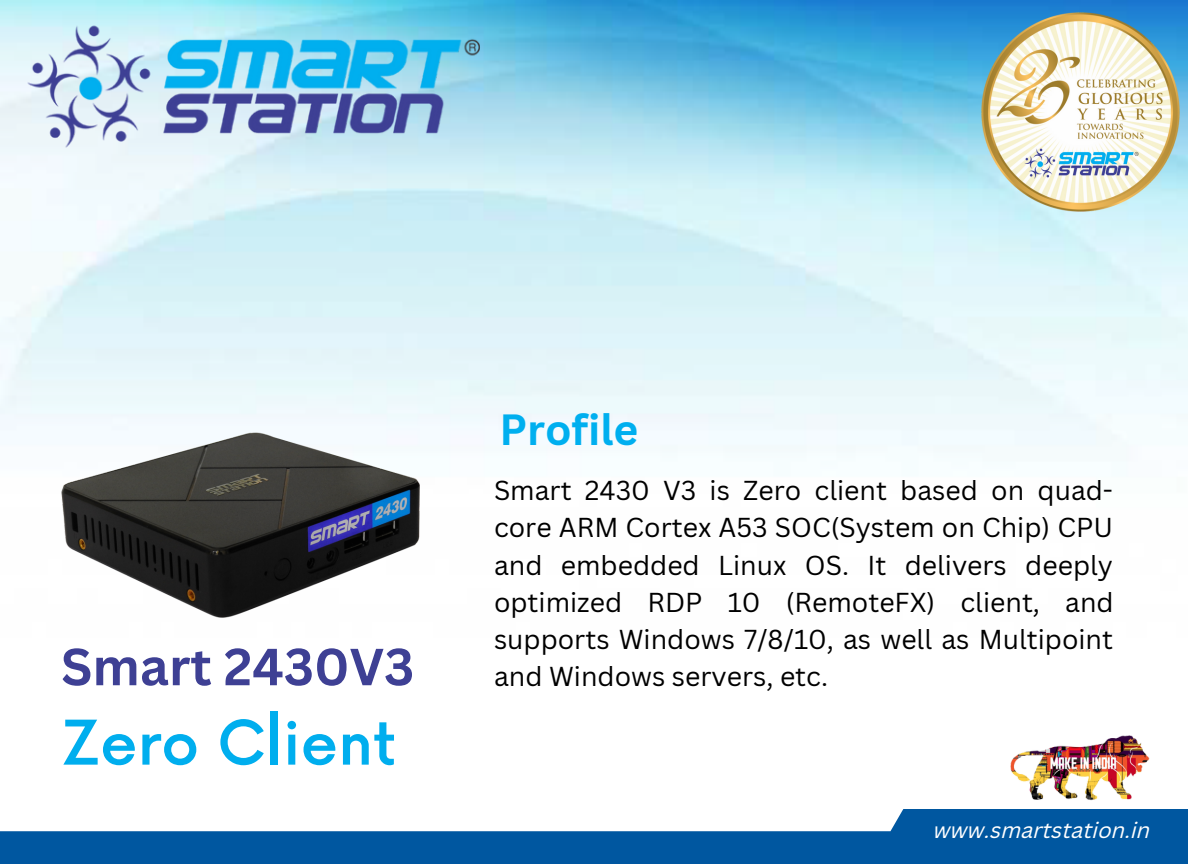
<style>
.page{position:relative;width:1188px;height:864px;background:#fff}
.page>*{position:absolute;margin:0;border:0;box-sizing:border-box;transform-origin:0 0}
.t1{font:500 60px "Now";color:#00aeee}
.t2{font:700 51px "Canva Sans";color:#3e4094}
.t3{font:700 42.45px "Canva Sans";color:#00afef}
.t4{font:26.7px/37.2px "Canva Sans";color:#000;text-align:justify}
.t5{font:italic 21.9px "Canva Sans";color:#fff}
</style>
<div class="page">
<img style="left:0;top:0;width:1188px;height:810px">
<svg style="left:0;top:810px;width:1188px;height:54px;fill:#0057a0"></svg>
<img style="left:1010px;top:736px;width:140px;height:65px">
<img style="left:971px;top:3px;width:217px;height:218px">
<img style="left:0;top:3px;width:506px;height:166px">
<img style="left:61px;top:430px;width:359px;height:193px">
<h2 class="t2" style="left:61px;top:631px;width:355px">Smart 2430V3</h2>
<h1 class="t1" style="left:61px;top:711px;width:336px">Zero Client</h1>
<h3 class="t3" style="left:499px;top:400px;width:141px">Profile</h3>
<p class="t4" style="left:494px;top:471px;width:621px">Smart 2430 V3 is Zero client based on quad&shy;core ARM Cortex A53 SOC(System on Chip) CPU and embedded Linux OS. It delivers deeply optimized RDP 10 (RemoteFX) client, and supports Windows 7/8/10, as well as Multipoint and Windows servers, etc.</p>
<p class="t5" style="left:933px;top:821px;width:219px">www.smartstation.in</p>
</div>
